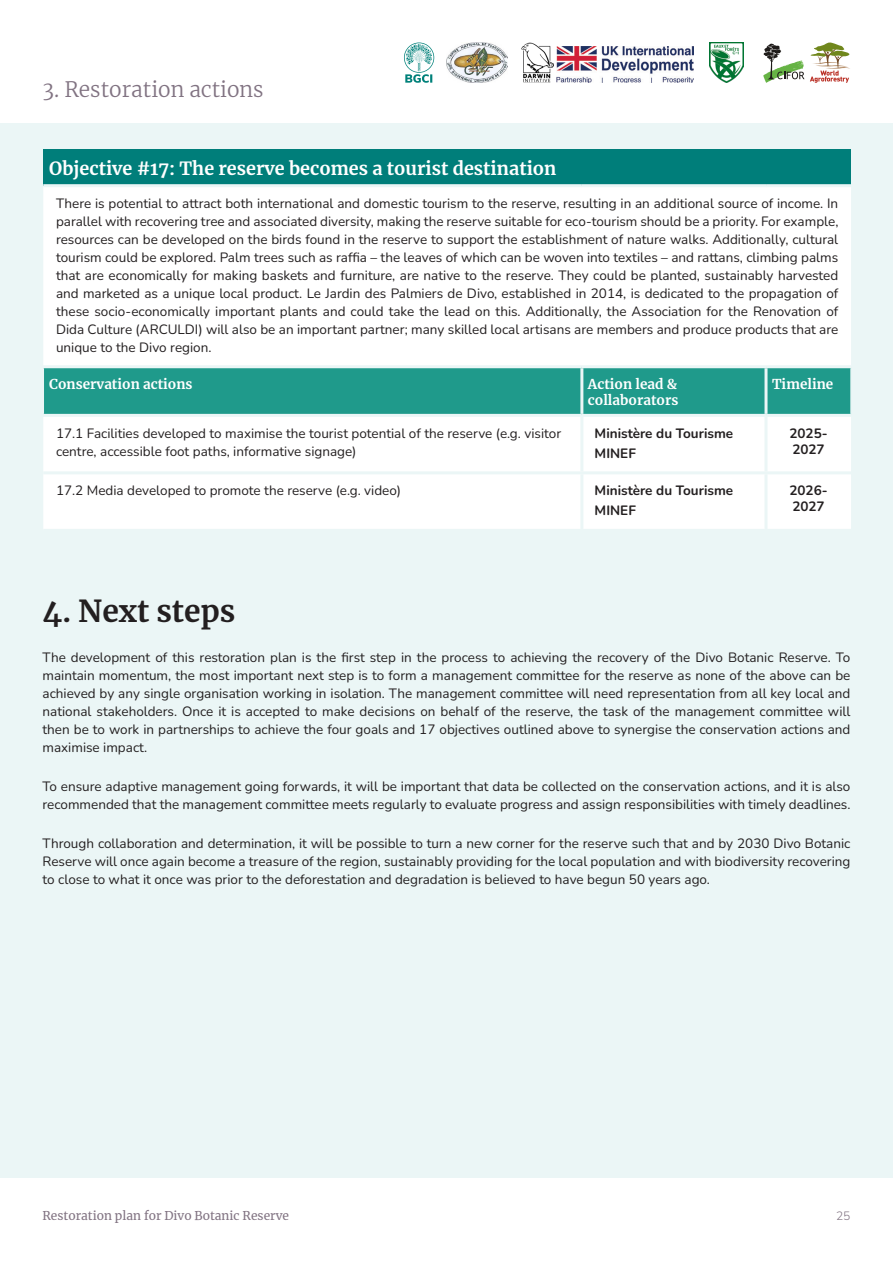
<style>
.page{position:relative;width:893px;height:1263px;background:#fff}
.page>*{position:absolute;margin:0;border:0;box-sizing:border-box;transform-origin:0 0}
.t1{font:700 30px "Merriweather";color:#231f20}
.t2{font:300 21px "Merriweather";color:#817382}
.t3{font:700 18px "Merriweather";color:#fff}
.t4{font:13.5px/18px "Nunito";color:#231f20;text-align:justify}
.t5{font:700 13.5px/16.2px "Nunito";color:#231f20}
.t6{font:700 13.5px/16.2px "Merriweather";color:#fff}
.t7{font:12px "Merriweather";color:#817382}
.t8{font:300 12px "Nunito";color:#817382}
</style>
<div class="page">
<div style="left:0;top:123px;width:893px;height:1055px;background:#ebf6f6"></div>
<div style="left:43px;top:149px;width:808px;height:37px;background:#007e7a"></div>
<div style="left:43px;top:187px;width:808px;height:342px;background:#fff"></div>
<div style="left:44px;top:368px;width:806px;height:46px;background:#1f9a8b"></div>
<div style="left:43px;top:417px;width:721px;height:112px;background:#fff"></div>
<hr style="left:43px;top:368px;width:1px;height:46px;background:#ebf6f6">
<hr style="left:850px;top:368px;width:2px;height:46px;background:#ebf6f6">
<hr style="left:43px;top:184px;width:539px;height:3px;background:#ebf6f6">
<hr style="left:582px;top:184px;width:184px;height:3px;background:#ebf6f6">
<hr style="left:766px;top:184px;width:85px;height:3px;background:#ebf6f6">
<hr style="left:43px;top:365px;width:539px;height:3px;background:#ebf6f6">
<hr style="left:582px;top:365px;width:184px;height:3px;background:#ebf6f6">
<hr style="left:580px;top:368px;width:3px;height:46px;background:#ebf6f6">
<hr style="left:766px;top:365px;width:86px;height:3px;background:#ebf6f6">
<hr style="left:764px;top:368px;width:3px;height:46px;background:#ebf6f6">
<hr style="left:43px;top:414px;width:539px;height:3px;background:#ebf6f6">
<hr style="left:582px;top:414px;width:184px;height:3px;background:#ebf6f6">
<hr style="left:580px;top:417px;width:3px;height:54px;background:#ebf6f6">
<hr style="left:766px;top:414px;width:86px;height:3px;background:#ebf6f6">
<hr style="left:764px;top:417px;width:3px;height:54px;background:#ebf6f6">
<hr style="left:43px;top:471px;width:539px;height:3px;background:#ebf6f6">
<hr style="left:582px;top:471px;width:184px;height:3px;background:#ebf6f6">
<hr style="left:580px;top:474px;width:3px;height:55px;background:#ebf6f6">
<hr style="left:766px;top:471px;width:85px;height:3px;background:#ebf6f6">
<hr style="left:764px;top:474px;width:3px;height:55px;background:#ebf6f6">
<svg style="left:763px;top:44px;width:41px;height:39px"></svg>
<img style="left:446px;top:43px;width:61px;height:40px">
<img style="left:521px;top:43px;width:32px;height:40px">
<img style="left:557px;top:46px;width:136px;height:37px">
<svg style="left:810px;top:42px;width:40px;height:41px"></svg>
<img style="left:709px;top:43px;width:34px;height:40px">
<svg style="left:404px;top:43px;width:30px;height:40px"></svg>
<p class="t2" style="left:43px;top:75px;width:223px">3. Restoration actions</p>
<p class="t3" style="left:49px;top:156px;width:509px">Objective #17: The reserve becomes a tourist destination</p>
<p class="t4" style="left:56px;top:194px;width:784px">There is potential to attract both international and domestic tourism to the reserve, resulting in an additional source of income. In parallel with recovering tree and associated diversity, making the reserve suitable for eco-tourism should be a priority. For example, resources can be developed on the birds found in the reserve to support the establishment of nature walks. Additionally, cultural tourism could be explored. Palm trees such as raffia – the leaves of which can be woven into textiles – and rattans, climbing palms that are economically for making baskets and furniture, are native to the reserve. They could be planted, sustainably harvested and marketed as a unique local product. Le Jardin des Palmiers de Divo, established in 2014, is dedicated to the propagation of these socio-economically important plants and could take the lead on this. Additionally, the Association for the Renovation of Dida Culture (ARCULDI) will also be an important partner; many skilled local artisans are members and produce products that are unique to the Divo region.</p>
<p class="t6" style="left:49px;top:375px;width:145px">Conservation actions</p>
<p class="t6" style="left:588px;top:375px;width:92px">Action lead &amp; collaborators</p>
<p class="t6" style="left:772px;top:375px;width:63px">Timeline</p>
<p class="t4" style="left:56px;top:423px;width:507px">17.1 Facilities developed to maximise the tourist potential of the reserve (e.g. visitor centre, accessible foot paths, informative signage)</p>
<p class="t5" style="left:595px;top:424px;width:140px">Ministère du Tourisme</p>
<p class="t5" style="left:789px;top:424px;width:40px">2025-<br>2027</p>
<p class="t5" style="left:595px;top:445px;width:43px">MINEF</p>
<p class="t4" style="left:56px;top:481px;width:347px">17.2 Media developed to promote the reserve (e.g. video)</p>
<p class="t5" style="left:595px;top:482px;width:140px">Ministère du Tourisme</p>
<p class="t5" style="left:595px;top:502px;width:43px">MINEF</p>
<p class="t5" style="left:789px;top:482px;width:40px">2026-<br>2027</p>
<p class="t1" style="left:43px;top:591px;width:194px">4. Next steps</p>
<p class="t4" style="left:43px;top:647px;width:809px">The development of this restoration plan is the first step in the process to achieving the recovery of the Divo Botanic Reserve. To maintain momentum, the most important next step is to form a management committee for the reserve as none of the above can be achieved by any single organisation working in isolation. The management committee will need representation from all key local and national stakeholders. Once it is accepted to make decisions on behalf of the reserve, the task of the management committee will then be to work in partnerships to achieve the four goals and 17 objectives outlined above to synergise the conservation actions and maximise impact.</p>
<p class="t4" style="left:43px;top:777px;width:809px">To ensure adaptive management going forwards, it will be important that data be collected on the conservation actions, and it is also recommended that the management committee meets regularly to evaluate progress and assign responsibilities with timely deadlines.</p>
<p class="t4" style="left:43px;top:834px;width:809px">Through collaboration and determination, it will be possible to turn a new corner for the reserve such that and by 2030 Divo Botanic Reserve will once again become a treasure of the region, sustainably providing for the local population and with biodiversity recovering to close to what it once was prior to the deforestation and degradation is believed to have begun 50 years ago.</p>
<p class="t7" style="left:43px;top:1208px;width:248px">Restoration plan for Divo Botanic Reserve</p>
<p class="t8" style="left:836px;top:1208px;width:16px">25</p>
</div>
